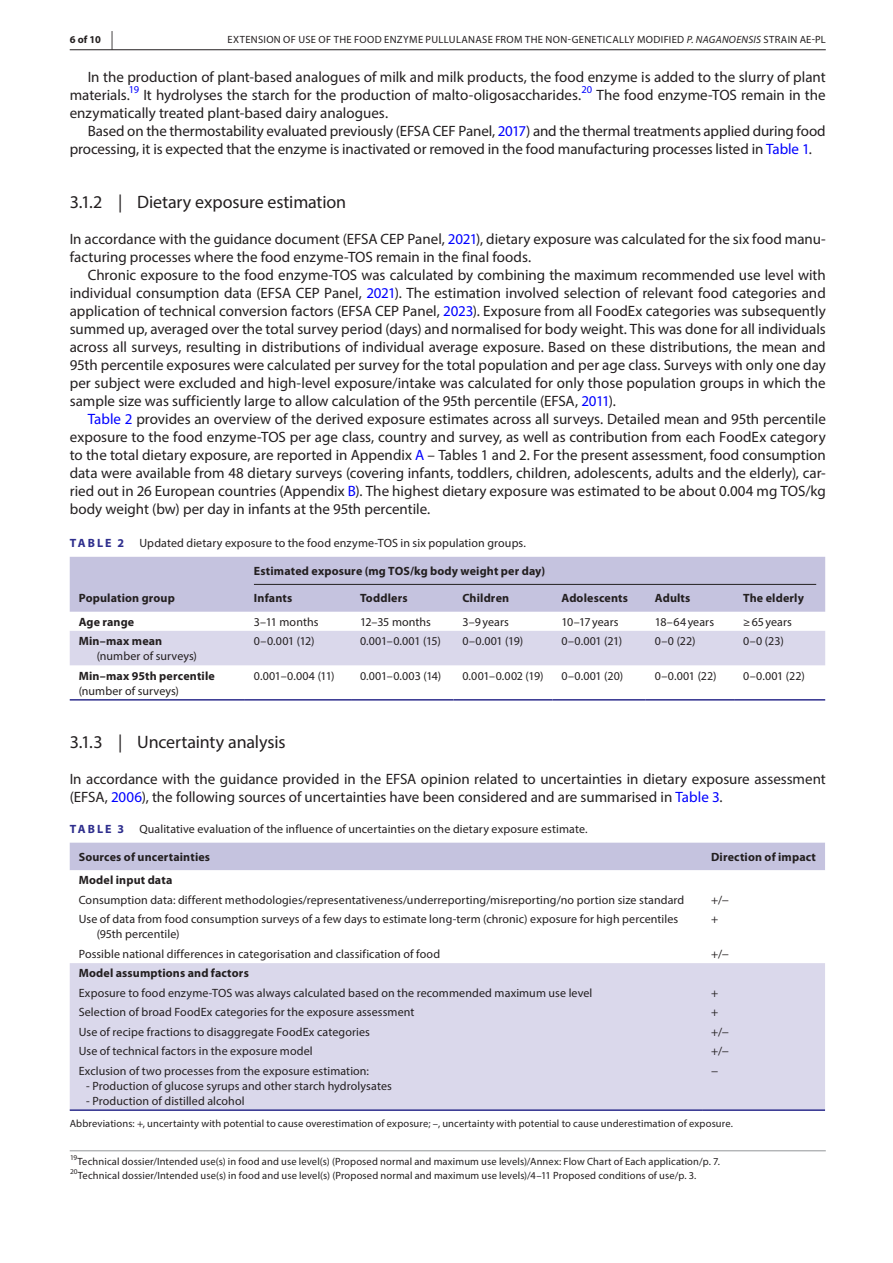
<style>
.page{position:relative;width:893px;height:1263px;background:#fff}
.page>*{position:absolute;margin:0;border:0;box-sizing:border-box;transform-origin:0 0}
.t1{font:18px "Myriad Pro";letter-spacing:-.01em;color:#231f20}
.t2{font:15px/18px "Myriad Pro";color:#231f20}
.t3{font:12px/15px "Myriad Pro";letter-spacing:.005em;color:#231f20}
.t4{font:700 12px "Myriad Pro";letter-spacing:.015em;color:#231f20}
.t5{font:700 12px "Myriad Pro";letter-spacing:.165em;color:#2e2e8d}
.t6{font:10.5px "Myriad Pro";letter-spacing:.015em;color:#231f20}
.t7{font:10.5px "Myriad Pro";letter-spacing:.035em;color:#231f20}
.t8{font:700 10.5px "Myriad Pro";color:#231f20}
.t9{font:10.5px "Myriad Pro";color:#00f}
.t10{font:7.35px "Myriad Pro";color:#231f20}
.s1{font-size:18.6px}
.s2{font-style:italic}
.s3{color:#00f}
</style>
<div class="page">
<hr style="left:70px;top:49px;width:756px;height:1px;background:#231f20">
<hr style="left:70px;top:1150px;width:756px;height:1px;background:#939598">
<div style="left:70px;top:843px;width:755px;height:27px;background:#c5c3df"></div>
<div style="left:70px;top:963px;width:755px;height:146px;background:#dad8eb"></div>
<hr style="left:70px;top:1109px;width:632px;height:2px;background:#2e2e8d">
<hr style="left:702px;top:1109px;width:123px;height:2px;background:#2e2e8d">
<div style="left:70px;top:557px;width:755px;height:55px;background:#c5c3df"></div>
<div style="left:70px;top:631px;width:755px;height:34px;background:#dad8eb"></div>
<hr style="left:70px;top:699px;width:175px;height:2px;background:#2e2e8d">
<hr style="left:245px;top:699px;width:106px;height:2px;background:#2e2e8d">
<hr style="left:351px;top:699px;width:102px;height:2px;background:#2e2e8d">
<hr style="left:453px;top:699px;width:99px;height:2px;background:#2e2e8d">
<hr style="left:552px;top:699px;width:94px;height:2px;background:#2e2e8d">
<hr style="left:646px;top:699px;width:88px;height:2px;background:#2e2e8d">
<hr style="left:734px;top:699px;width:91px;height:2px;background:#2e2e8d">
<hr style="left:254px;top:584px;width:562px;height:1px;background:#231f20">
<p class="t8" style="left:70px;top:32px;width:45px">6 of 10 <span class="s1">|</span></p>
<p class="t7" style="left:227px;top:33px;width:600px">EXTENSION OF USE OF THE FOOD ENZYME PULLULANASE FROM THE NON-GENETICALLY MODIFIED <span class="s2">P. NAGANOENSIS</span> STRAIN AE-PL</p>
<p class="t2" style="left:70px;top:68px;width:757px;text-indent:18px">In the production of plant-based analogues of milk and milk products, the food enzyme is added to the slurry of plant materials.</p>
<p class="t9" style="left:129px;top:83px;width:12px">19</p>
<p class="t2" style="left:143px;top:86px;width:439px">It hydrolyses the starch for the production of malto-oligosaccharides.</p>
<p class="t9" style="left:582px;top:83px;width:12px">20</p>
<p class="t2" style="left:596px;top:86px;width:231px">The food enzyme-TOS remain in the</p>
<p class="t2" style="left:70px;top:104px;width:320px">enzymatically treated plant-based dairy analogues.</p>
<p class="t2" style="left:88px;top:122px;width:739px">Based on the thermostability evaluated previously (EFSA CEF Panel, <span class="s3">2017</span>) and the thermal treatments applied during food</p>
<p class="t2" style="left:70px;top:140px;width:744px">processing, it is expected that the enzyme is inactivated or removed in the food manufacturing processes listed in <span class="s3">Table 1</span>.</p>
<p class="t1" style="left:70px;top:191px;width:278px">3.1.2 | Dietary exposure estimation</p>
<p class="t2" style="left:70px;top:230px;width:758px">In accordance with the guidance document (EFSA CEP Panel, <span class="s3">2021</span>), dietary exposure was calculated for the six food manu&shy;facturing processes where the food enzyme-TOS remain in the final foods.</p>
<p class="t2" style="left:70px;top:266px;width:758px;text-align:justify;text-indent:18px">Chronic exposure to the food enzyme-TOS was calculated by combining the maximum recommended use level with individual consumption data (EFSA CEP Panel, <span class="s3">2021</span>). The estimation involved selection of relevant food categories and application of technical conversion factors (EFSA CEP Panel, <span class="s3">2023</span>). Exposure from all FoodEx categories was subsequently summed up, averaged over the total survey period (days) and normalised for body weight. This was done for all individuals across all surveys, resulting in distributions of individual average exposure. Based on these distributions, the mean and 95th percentile exposures were calculated per survey for the total population and per age class. Surveys with only one day per subject were excluded and high-level exposure/intake was calculated for only those population groups in which the sample size was sufficiently large to allow calculation of the 95th percentile (EFSA, <span class="s3">2011</span>).</p>
<p class="t2" style="left:70px;top:410px;width:758px;text-align:justify;text-indent:18px"><span class="s3">Table 2</span> provides an overview of the derived exposure estimates across all surveys. Detailed mean and 95th percentile exposure to the food enzyme-TOS per age class, country and survey, as well as contribution from each FoodEx category to the total dietary exposure, are reported in Appendix <span class="s3">A</span> – Tables 1 and 2. For the present assessment, food consumption data were available from 48 dietary surveys (covering infants, toddlers, children, adolescents, adults and the elderly), car&shy;ried out in 26 European countries (Appendix <span class="s3">B</span>). The highest dietary exposure was estimated to be about 0.004 mg TOS/kg body weight (bw) per day in infants at the 95th percentile.</p>
<p class="t5" style="left:70px;top:535px;width:56px">TABLE 2</p>
<p class="t3" style="left:139px;top:535px;width:388px">Updated dietary exposure to the food enzyme-TOS in six population groups.</p>
<p class="t4" style="left:79px;top:591px;width:98px">Population group</p>
<p class="t4" style="left:254px;top:563px;width:293px">Estimated exposure (mg TOS/kg body weight per day)</p>
<p class="t4" style="left:254px;top:591px;width:40px">Infants</p>
<p class="t4" style="left:360px;top:591px;width:49px">Toddlers</p>
<p class="t4" style="left:462px;top:591px;width:48px">Children</p>
<p class="t4" style="left:561px;top:591px;width:68px">Adolescents</p>
<p class="t4" style="left:655px;top:591px;width:37px">Adults</p>
<p class="t4" style="left:743px;top:591px;width:62px">The elderly</p>
<p class="t4" style="left:79px;top:614px;width:57px">Age range</p>
<p class="t3" style="left:254px;top:614px;width:66px">3–11 months</p>
<p class="t3" style="left:360px;top:614px;width:72px">12–35 months</p>
<p class="t3" style="left:462px;top:614px;width:48px">3–9years</p>
<p class="t3" style="left:561px;top:614px;width:59px">10–17years</p>
<p class="t3" style="left:655px;top:614px;width:61px">18–64years</p>
<p class="t3" style="left:743px;top:614px;width:50px">≥65years</p>
<p class="t4" style="left:79px;top:633px;width:85px">Min–max mean</p>
<p class="t3" style="left:97px;top:648px;width:102px">(number of surveys)</p>
<p class="t3" style="left:254px;top:633px;width:62px">0–0.001 (12)</p>
<p class="t3" style="left:360px;top:633px;width:82px">0.001–0.001 (15)</p>
<p class="t3" style="left:462px;top:633px;width:62px">0–0.001 (19)</p>
<p class="t3" style="left:561px;top:633px;width:62px">0–0.001 (21)</p>
<p class="t3" style="left:655px;top:633px;width:42px">0–0 (22)</p>
<p class="t3" style="left:743px;top:633px;width:42px">0–0 (23)</p>
<p class="t4" style="left:79px;top:668px;width:138px">Min–max 95th percentile</p>
<p class="t3" style="left:79px;top:683px;width:102px">(number of surveys)</p>
<p class="t3" style="left:254px;top:668px;width:82px">0.001–0.004 (11)</p>
<p class="t3" style="left:360px;top:668px;width:83px">0.001–0.003 (14)</p>
<p class="t3" style="left:462px;top:668px;width:82px">0.001–0.002 (19)</p>
<p class="t3" style="left:561px;top:668px;width:63px">0–0.001 (20)</p>
<p class="t3" style="left:655px;top:668px;width:63px">0–0.001 (22)</p>
<p class="t3" style="left:743px;top:668px;width:63px">0–0.001 (22)</p>
<p class="t1" style="left:70px;top:731px;width:217px">3.1.3 | Uncertainty analysis</p>
<p class="t2" style="left:70px;top:770px;width:758px">In accordance with the guidance provided in the EFSA opinion related to uncertainties in dietary exposure assessment (EFSA, <span class="s3">2006</span>), the following sources of uncertainties have been considered and are summarised in <span class="s3">Table 3</span>.</p>
<p class="t5" style="left:70px;top:821px;width:56px">TABLE 3</p>
<p class="t3" style="left:139px;top:821px;width:449px">Qualitative evaluation of the influence of uncertainties on the dietary exposure estimate.</p>
<p class="t4" style="left:79px;top:849px;width:133px">Sources of uncertainties</p>
<p class="t4" style="left:711px;top:849px;width:106px">Direction of impact</p>
<p class="t4" style="left:79px;top:872px;width:95px">Model input data</p>
<p class="t3" style="left:79px;top:892px;width:607px">Consumption data: different methodologies/representativeness/underreporting/misreporting/no portion size standard</p>
<p class="t3" style="left:711px;top:892px;width:19px">+/−</p>
<p class="t3" style="left:97px;top:912px;width:583px;text-indent:-18px">Use of data from food consumption surveys of a few days to estimate long-term (chronic) exposure for high percentiles (95th percentile)</p>
<p class="t3" style="left:711px;top:912px;width:9px">+</p>
<p class="t3" style="left:79px;top:946px;width:363px">Possible national differences in categorisation and classification of food</p>
<p class="t3" style="left:711px;top:946px;width:19px">+/−</p>
<p class="t4" style="left:79px;top:965px;width:172px">Model assumptions and factors</p>
<p class="t3" style="left:79px;top:985px;width:515px">Exposure to food enzyme-TOS was always calculated based on the recommended maximum use level</p>
<p class="t3" style="left:711px;top:985px;width:9px">+</p>
<p class="t3" style="left:79px;top:1005px;width:337px">Selection of broad FoodEx categories for the exposure assessment</p>
<p class="t3" style="left:711px;top:1005px;width:9px">+</p>
<p class="t3" style="left:79px;top:1024px;width:293px">Use of recipe fractions to disaggregate FoodEx categories</p>
<p class="t3" style="left:711px;top:1024px;width:19px">+/−</p>
<p class="t3" style="left:79px;top:1044px;width:235px">Use of technical factors in the exposure model</p>
<p class="t3" style="left:711px;top:1044px;width:19px">+/−</p>
<p class="t3" style="left:79px;top:1063px;width:292px">Exclusion of two processes from the exposure estimation:</p>
<p class="t3" style="left:86px;top:1078px;width:307px">- Production of glucose syrups and other starch hydrolysates</p>
<p class="t3" style="left:86px;top:1093px;width:160px">- Production of distilled alcohol</p>
<p class="t3" style="left:711px;top:1063px;width:9px">−</p>
<p class="t6" style="left:70px;top:1117px;width:665px">Abbreviations: +, uncertainty with potential to cause overestimation of exposure; –, uncertainty with potential to cause underestimation of exposure.</p>
<p class="t6" style="left:70px;top:1155px;width:651px"><sup>19</sup>Technical dossier/Intended use(s) in food and use level(s) (Proposed normal and maximum use levels)/Annex: Flow Chart of Each application/p. 7.</p>
<p class="t10" style="left:70px;top:1167px;width:9px">20</p>
<p class="t6" style="left:78px;top:1168px;width:620px">Technical dossier/Intended use(s) in food and use level(s) (Proposed normal and maximum use levels)/4–11 Proposed conditions of use/p. 3.</p>
</div>
